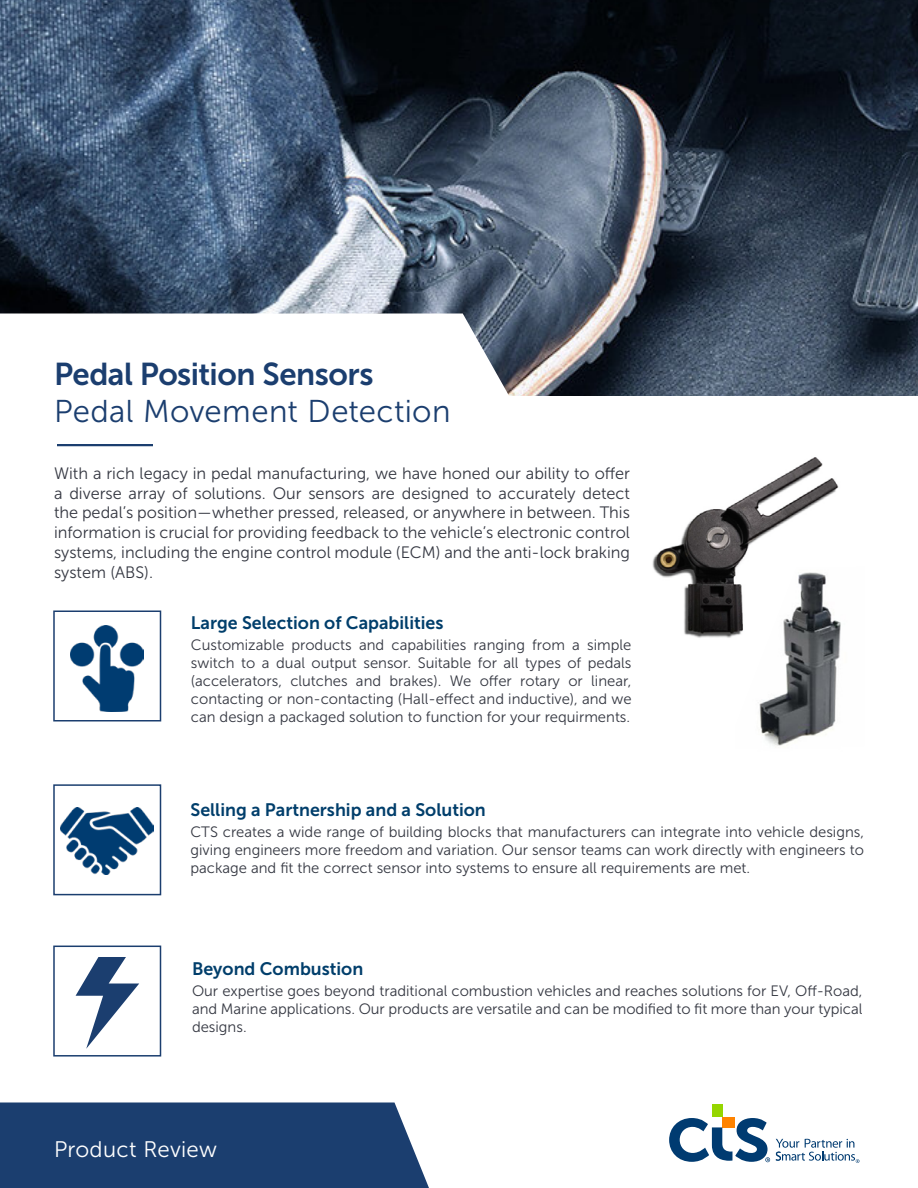
<style>
.page{position:relative;width:918px;height:1188px;background:#fff}
.page>*{position:absolute;margin:0;border:0;box-sizing:border-box;transform-origin:0 0}
.t1{font:31.5px "Museo Sans 300";letter-spacing:.01em;color:#1b3e6f}
.t2{font:31.5px "Museo Sans 700";letter-spacing:-.015em;color:#1b3e6f}
.t3{font:22.5px "Museo Sans 300";letter-spacing:.015em;color:#fff}
.t4{font:18px "Museo Sans 700";color:#003e6b}
.t5{font:16.5px/19.8px "Museo Sans 300";color:#343741;text-align:justify}
.t6{font:15px/18px "Museo Sans 300";color:#343741;text-align:justify}
</style>
<div class="page">
<img style="left:1px;top:0;width:917px;height:395px">
<svg style="left:1px;top:314px;width:509px;height:82px"></svg>
<div style="left:0;top:1103px;width:429px;height:85px;background:#1b3e6f"></div>
<hr style="left:57px;top:444px;width:96px;height:2px;background:#1b3e6f">
<div style="left:712px;top:1105px;width:10px;height:12px;background:#95d600"></div>
<div style="left:722px;top:1117px;width:12px;height:10px;background:#ff8300"></div>
<svg style="left:669px;top:1118px;width:101px;height:44px"></svg>
<svg style="left:776px;top:1139px;width:83px;height:24px"></svg>
<div style="left:53px;top:610px;width:108px;height:112px;border:2px solid #1b3e6f"></div>
<div style="left:53px;top:784px;width:108px;height:111px;border:2px solid #1b3e6f"></div>
<div style="left:53px;top:946px;width:108px;height:111px;border:2px solid #1b3e6f"></div>
<img style="left:652px;top:457px;width:187px;height:181px">
<img style="left:724px;top:562px;width:117px;height:184px">
<img style="left:70px;top:626px;width:73px;height:86px">
<img style="left:60px;top:807px;width:93px;height:68px">
<svg style="left:76px;top:957px;width:63px;height:92px"></svg>
<h1 class="t2" style="left:54px;top:356px;width:321px">Pedal Position Sensors</h1>
<h1 class="t1" style="left:54px;top:394px;width:398px">Pedal Movement Detection</h1>
<p class="t5" style="left:54px;top:463px;width:578px">With a rich legacy in pedal manufacturing, we have honed our ability to offer a diverse array of solutions. Our sensors are designed to accurately detect the pedal’s position—whether pressed, released, or anywhere in between. This information is crucial for providing feedback to the vehicle’s electronic control systems, including the engine control module (ECM) and the anti-lock braking system (ABS).</p>
<p class="t4" style="left:191px;top:613px;width:254px">Large Selection of Capabilities</p>
<p class="t6" style="left:191px;top:636px;width:442px">Customizable products and capabilities ranging from a simple switch to a dual output sensor. Suitable for all types of pedals (accelerators, clutches and brakes). We offer rotary or linear, contacting or non-contacting (Hall-effect and inductive), and we can design a packaged solution to function for your requirments.</p>
<p class="t4" style="left:190px;top:800px;width:297px">Selling a Partnership and a Solution</p>
<p class="t6" style="left:190px;top:823px;width:675px">CTS creates a wide range of building blocks that manufacturers can integrate into vehicle designs, giving engineers more freedom and variation. Our sensor teams can work directly with engineers to package and fit the correct sensor into systems to ensure all requirements are met.</p>
<p class="t4" style="left:192px;top:959px;width:173px">Beyond Combustion</p>
<p class="t6" style="left:192px;top:982px;width:672px">Our expertise goes beyond traditional combustion vehicles and reaches solutions for EV, Off-Road, and Marine applications. Our products are versatile and can be modified to fit more than your typical designs.</p>
<h2 class="t3" style="left:54px;top:1137px;width:164px">Product Review</h2>
</div>
